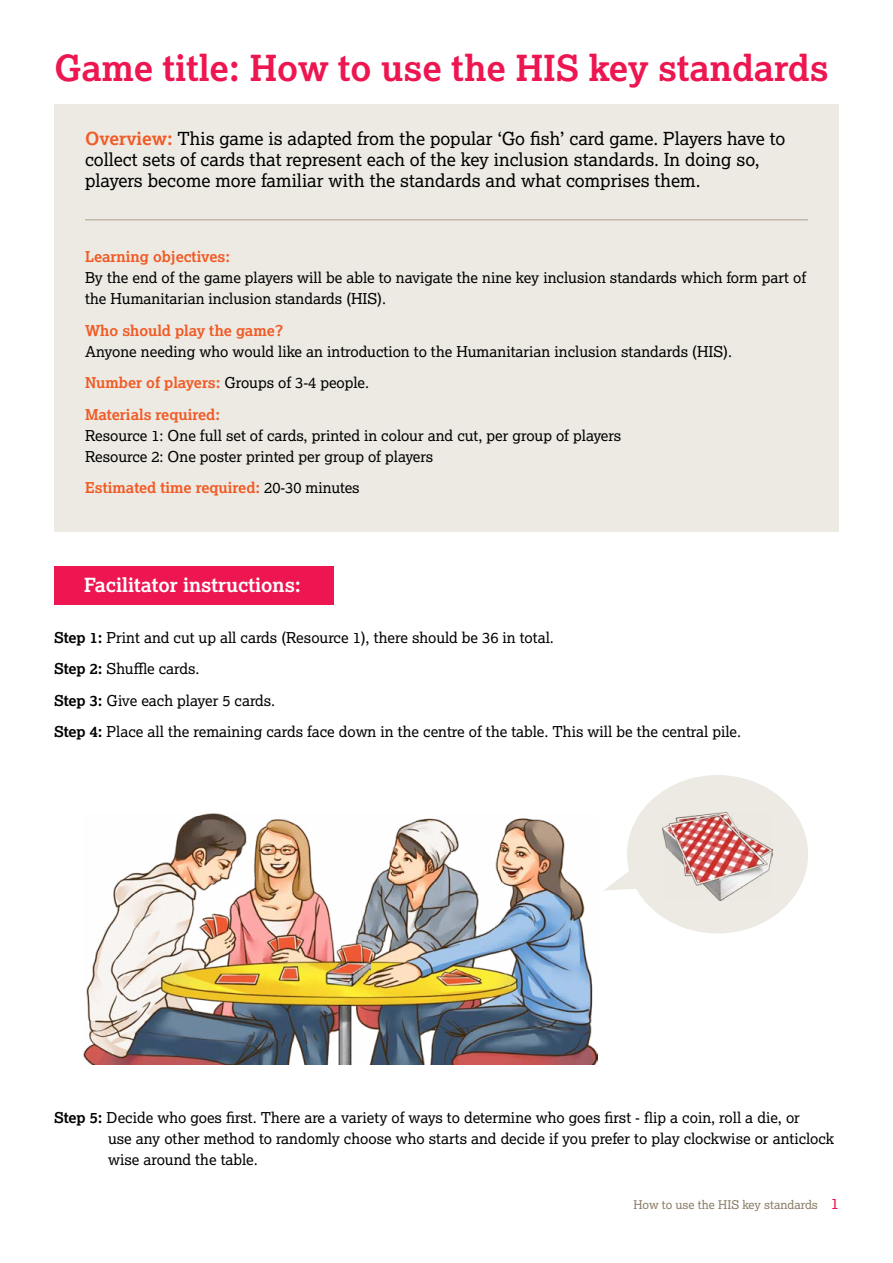
<style>
.page{position:relative;width:893px;height:1263px;background:#fff}
.page>*{position:absolute;margin:0;border:0;box-sizing:border-box;transform-origin:0 0}
.t1{font:700 36px "Lexia";color:#ed1651}
.t2{font:700 19.5px "Lexia";color:#fff}
.t3{font:18px/21px "Lexia";color:#000}
.t4{font:15px/31.5px "Lexia";color:#000}
.t5{font:700 15px "Lexia";color:#f15a25}
.t6{font:12px "Lexia";color:#8a7c66}
.s1{font-weight:700;color:#f15a25}
.s2{font-weight:400;color:#000}
.s3{font-weight:700}
.s4{font-size:15px;color:#ed1651}
</style>
<div class="page">
<div style="left:54px;top:104px;width:785px;height:427px;background:#edeae3"></div>
<hr style="left:85px;top:219px;width:723px;height:1px;background:#c3b8a9">
<img style="left:84px;top:813px;width:513px;height:251px">
<div style="left:54px;top:567px;width:279px;height:38px;background:#ed1651"></div>
<div style="left:627px;top:775px;width:181px;height:158px;background:#edeae3;border-radius:50%"></div>
<img style="left:663px;top:812px;width:109px;height:88px">
<svg style="left:604px;top:867px;width:62px;height:24px"></svg>
<img style="left:326px;top:954px;width:44px;height:33px">
<h1 class="t1" style="left:54px;top:46px;width:776px">Game title: How to use the HIS key standards</h1>
<p class="t3" style="left:85px;top:128px;width:702px"><span class="s1">Overview:</span> This game is adapted from the popular ‘Go fish’ card game. Players have to collect sets of cards that represent each of the key inclusion standards. In doing so, players become more familiar with the standards and what comprises them.</p>
<p class="t5" style="left:85px;top:247px;width:147px">Learning objectives:</p>
<p class="t4" style="left:85px;top:267px;width:723px;line-height:21px">By the end of the game players will be able to navigate the nine key inclusion standards which form part of the Humanitarian inclusion standards (HIS).</p>
<p class="t5" style="left:85px;top:321px;width:200px">Who should play the game?</p>
<p class="t4" style="left:85px;top:335px;width:649px">Anyone needing who would like an introduction to the Humanitarian inclusion standards (HIS).<br><span class="s1">Number of players:</span> Groups of 3-4 people.<br><span class="s1">Materials required:</span></p>
<p class="t4" style="left:85px;top:424px;width:538px;line-height:21px">Resource 1: One full set of cards, printed in colour and cut, per group of players<br>Resource 2: One poster printed per group of players</p>
<p class="t5" style="left:85px;top:478px;width:276px">Estimated time required: <span class="s2">20-30 minutes</span></p>
<h2 class="t2" style="left:84px;top:573px;width:218px">Facilitator instructions:</h2>
<p class="t4" style="left:54px;top:621px;width:688px"><span class="s3">Step 1:</span> Print and cut up all cards (Resource 1), there should be 36 in total.<br><span class="s3">Step 2:</span> Shuffle cards.<br><span class="s3">Step 3:</span> Give each player 5 cards.<br><span class="s3">Step 4:</span> Place all the remaining cards face down in the centre of the table. This will be the central pile.</p>
<p class="t4" style="left:108px;top:1107px;width:728px;line-height:21px;text-indent:-54px"><span class="s3">Step 5:</span> Decide who goes first. There are a variety of ways to determine who goes first - flip a coin, roll a die, or<br>use any other method to randomly choose who starts and decide if you prefer to play clockwise or anticlock wise around the table.</p>
<p class="t6" style="left:633px;top:1197px;width:207px">How to use the HIS key standards <span class="s4">1</span></p>
</div>
